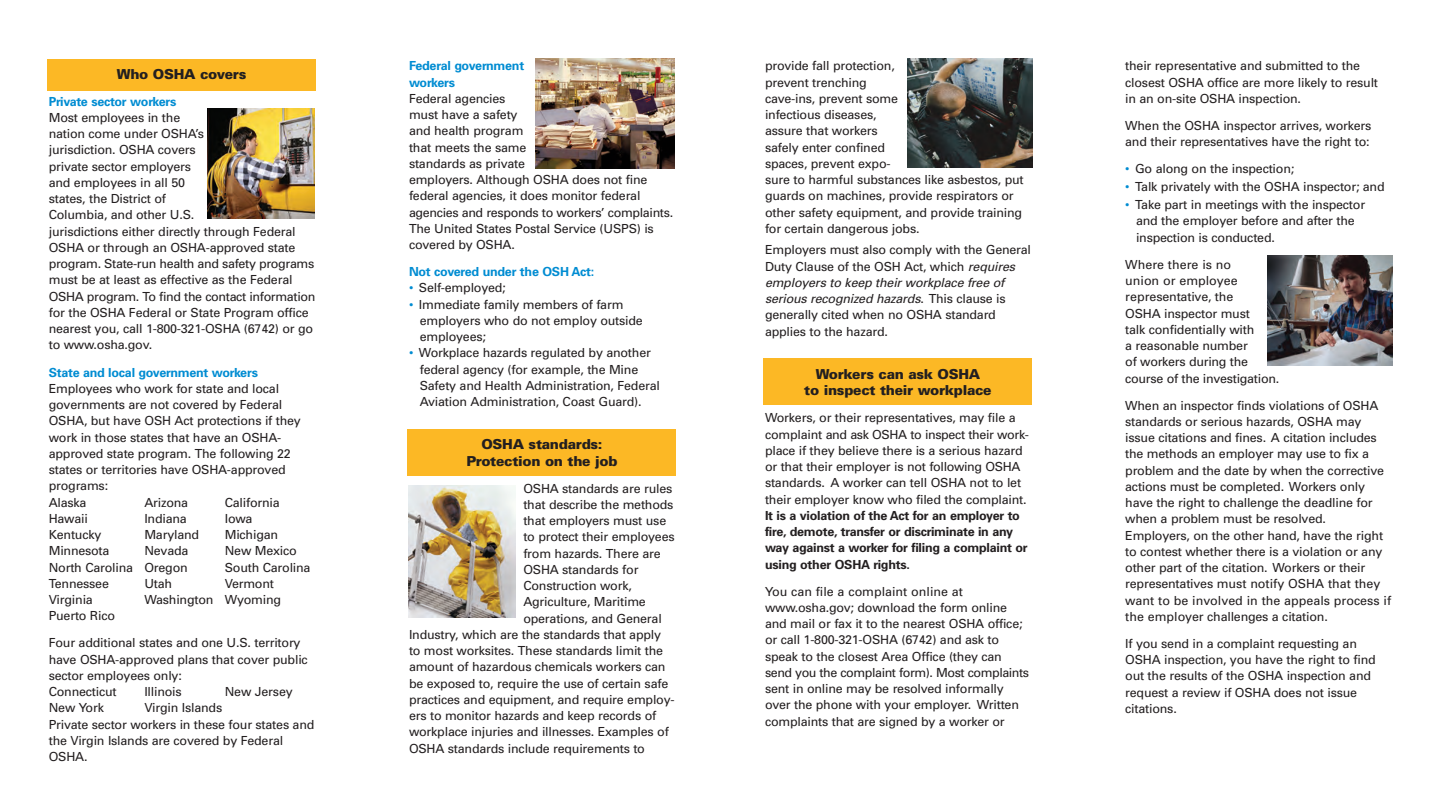
<style>
.page{position:relative;width:1440px;height:810px;background:#fff}
.page>*{position:absolute;margin:0;border:0;box-sizing:border-box;transform-origin:0 0}
.t1{font:900 13.75px/16.2px "Univers";letter-spacing:-.02em;color:#231f20;text-align:center}
.t2{font:12.5px/16.2px "Univers";letter-spacing:-.015em;color:#231f20}
.t3{font:700 12.5px/16.2px "Univers";letter-spacing:-.015em;color:#231f20}
.t4{font:700 12.5px/16.2px "Univers";letter-spacing:-.015em;color:#008cd2}
.s1{color:#008cd2}
.s2{font-style:italic}
</style>
<div class="page">
<div style="left:764px;top:358px;width:268px;height:47px;background:#fcb825"></div>
<div style="left:408px;top:429px;width:268px;height:47px;background:#fcb825"></div>
<div style="left:48px;top:59px;width:268px;height:32px;background:#fcb825"></div>
<img style="left:208px;top:109px;width:107px;height:110px">
<img style="left:535px;top:59px;width:140px;height:109px">
<img style="left:409px;top:486px;width:107px;height:131px">
<img style="left:908px;top:59px;width:124px;height:109px">
<img style="left:1268px;top:255px;width:124px;height:110px">
<p class="t1" style="left:117px;top:67px;width:131px">Who OSHA covers</p>
<p class="t4" style="left:49px;top:94px;width:129px">Private sector workers</p>
<p class="t2" style="left:49px;top:111px;width:268px">Most employees in the<br>nation come under OSHA’s<br>jurisdiction. OSHA covers<br>private sector employers<br>and employees in all 50<br>states, the District of<br>Columbia, and other U.S.<br>jurisdictions either directly through Federal OSHA or through an OSHA-approved state program. State-run health and safety programs must be at least as effective as the Federal OSHA program. To find the contact information for the OSHA Federal or State Program office nearest you, call 1-800-321-OSHA (6742) or go to www.osha.gov.</p>
<p class="t4" style="left:49px;top:365px;width:211px">State and local government workers</p>
<p class="t2" style="left:49px;top:381px;width:254px">Employees who work for state and local governments are not covered by Federal<br>OSHA, but have OSH Act protections if they work in those states that have an OSHA&shy;approved state program. The following 22 states or territories have OSHA-approved programs:<br>Alaska</p>
<p class="t2" style="left:144px;top:495px;width:45px">Arizona</p>
<p class="t2" style="left:225px;top:495px;width:57px">California</p>
<p class="t2" style="left:49px;top:511px;width:41px">Hawaii</p>
<p class="t2" style="left:144px;top:511px;width:44px">Indiana</p>
<p class="t2" style="left:225px;top:511px;width:29px">Iowa</p>
<p class="t2" style="left:49px;top:528px;width:54px">Kentucky</p>
<p class="t2" style="left:144px;top:528px;width:56px">Maryland</p>
<p class="t2" style="left:225px;top:528px;width:55px">Michigan</p>
<p class="t2" style="left:49px;top:544px;width:62px">Minnesota</p>
<p class="t2" style="left:144px;top:544px;width:46px">Nevada</p>
<p class="t2" style="left:225px;top:544px;width:74px">New Mexico</p>
<p class="t2" style="left:49px;top:560px;width:141px">North Carolina Oregon</p>
<p class="t2" style="left:225px;top:560px;width:87px">South Carolina</p>
<p class="t2" style="left:49px;top:576px;width:62px">Tennessee</p>
<p class="t2" style="left:144px;top:576px;width:29px">Utah</p>
<p class="t2" style="left:225px;top:576px;width:51px">Vermont</p>
<p class="t2" style="left:49px;top:593px;width:46px">Virginia</p>
<p class="t2" style="left:144px;top:593px;width:138px">Washington Wyoming</p>
<p class="t2" style="left:49px;top:603px;width:253px;line-height:27px">Puerto Rico<br>Four additional states and one U.S. territory</p>
<p class="t2" style="left:49px;top:652px;width:261px">have OSHA-approved plans that cover public sector employees only:<br>Connecticut</p>
<p class="t2" style="left:144px;top:685px;width:39px">Illinois</p>
<p class="t2" style="left:225px;top:685px;width:69px">New Jersey</p>
<p class="t2" style="left:49px;top:701px;width:267px;text-indent:96px">Virgin Islands<br>Private sector workers in these four states and the Virgin Islands are covered by Federal<br>OSHA.</p>
<p class="t2" style="left:49px;top:701px;width:57px">New York</p>
<p class="t4" style="left:409px;top:59px;width:117px">Federal government workers</p>
<p class="t2" style="left:409px;top:91px;width:266px">Federal agencies<br>must have a safety<br>and health program<br>that meets the same<br>standards as private<br>employers. Although OSHA does not fine federal agencies, it does monitor federal agencies and responds to workers’ complaints.<br>The United States Postal Service (USPS) is covered by OSHA.</p>
<p class="t4" style="left:409px;top:265px;width:187px">Not covered under the OSH Act:</p>
<p class="t2" style="left:409px;top:281px;width:98px"><span class="s1">•</span> Self-employed;</p>
<p class="t2" style="left:420px;top:297px;width:225px;text-indent:-11px"><span class="s1">•</span> Immediate family members of farm employers who do not employ outside employees;</p>
<p class="t2" style="left:420px;top:346px;width:242px;text-indent:-11px"><span class="s1">•</span> Workplace hazards regulated by another federal agency (for example, the Mine Safety and Health Administration, Federal Aviation Administration, Coast Guard).</p>
<p class="t1" style="left:466px;top:438px;width:153px">OSHA standards:<br>Protection on the job</p>
<p class="t2" style="left:523px;top:481px;width:151px">OSHA standards are rules</p>
<p class="t2" style="left:523px;top:497px;width:152px">that describe the methods</p>
<p class="t2" style="left:523px;top:514px;width:144px">that employers must use</p>
<p class="t2" style="left:523px;top:530px;width:153px">to protect their employees</p>
<p class="t2" style="left:523px;top:546px;width:139px">from hazards. There are</p>
<p class="t2" style="left:523px;top:562px;width:117px">OSHA standards for</p>
<p class="t2" style="left:523px;top:579px;width:110px">Construction work,</p>
<p class="t2" style="left:523px;top:595px;width:124px">Agriculture, Maritime</p>
<p class="t2" style="left:523px;top:611px;width:140px">operations, and General</p>
<p class="t2" style="left:409px;top:627px;width:254px">Industry, which are the standards that apply</p>
<p class="t2" style="left:409px;top:644px;width:256px">to most worksites. These standards limit the</p>
<p class="t2" style="left:409px;top:660px;width:258px">amount of hazardous chemicals workers can</p>
<p class="t2" style="left:409px;top:676px;width:261px">be exposed to, require the use of certain safe</p>
<p class="t2" style="left:409px;top:692px;width:267px">practices and equipment, and require employ-</p>
<p class="t2" style="left:409px;top:709px;width:249px">ers to monitor hazards and keep records of</p>
<p class="t2" style="left:409px;top:725px;width:261px">workplace injuries and illnesses. Examples of</p>
<p class="t2" style="left:409px;top:741px;width:237px">OSHA standards include requirements to</p>
<p class="t2" style="left:765px;top:59px;width:260px">provide fall protection,<br>prevent trenching<br>cave-ins, prevent some<br>infectious diseases,<br>assure that workers<br>safely enter confined<br>spaces, prevent expo-<br>sure to harmful substances like asbestos, put guards on machines, provide respirators or other safety equipment, and provide training for certain dangerous jobs.</p>
<p class="t2" style="left:765px;top:243px;width:268px">Employers must also comply with the General Duty Clause of the OSH Act, which <span class="s2">requires employers to keep their workplace free of serious recognized hazards</span>. This clause is generally cited when no OSHA standard applies to the hazard.</p>
<p class="t1" style="left:804px;top:367px;width:189px">Workers can ask OSHA<br>to inspect their workplace</p>
<p class="t2" style="left:765px;top:411px;width:266px">Workers, or their representatives, may file a complaint and ask OSHA to inspect their work&shy;place if they believe there is a serious hazard or that their employer is not following OSHA standards. A worker can tell OSHA not to let their employer know who filed the complaint.</p>
<p class="t3" style="left:765px;top:508px;width:264px">It is a violation of the Act for an employer to fire, demote, transfer or discriminate in any way against a worker for filing a complaint or using other OSHA rights.</p>
<p class="t2" style="left:765px;top:584px;width:266px">You can file a complaint online at www.osha.gov; download the form online and mail or fax it to the nearest OSHA office; or call 1-800-321-OSHA (6742) and ask to speak to the closest Area Office (they can send you the complaint form). Most complaints sent in online may be resolved informally over the phone with your employer. Written complaints that are signed by a worker or</p>
<p class="t2" style="left:1125px;top:59px;width:254px">their representative and submitted to the closest OSHA office are more likely to result in an on-site OSHA inspection.</p>
<p class="t2" style="left:1125px;top:118px;width:248px">When the OSHA inspector arrives, workers and their representatives have the right to:</p>
<p class="t2" style="left:1125px;top:162px;width:170px"><span class="s1">•</span> Go along on the inspection;</p>
<p class="t2" style="left:1125px;top:180px;width:261px"><span class="s1">•</span> Talk privately with the OSHA inspector; and</p>
<p class="t2" style="left:1136px;top:198px;width:231px;text-indent:-11px"><span class="s1">•</span> Take part in meetings with the inspector and the employer before and after the inspection is conducted.</p>
<p class="t2" style="left:1125px;top:257px;width:155px">Where there is no<br>union or employee representative, the<br>OSHA inspector must<br>talk confidentially with<br>a reasonable number<br>of workers during the course of the investigation.</p>
<p class="t2" style="left:1125px;top:398px;width:267px">When an inspector finds violations of OSHA standards or serious hazards, OSHA may issue citations and fines. A citation includes the methods an employer may use to fix a problem and the date by when the corrective actions must be completed. Workers only have the right to challenge the deadline for when a problem must be resolved.<br>Employers, on the other hand, have the right to contest whether there is a violation or any other part of the citation. Workers or their representatives must notify OSHA that they want to be involved in the appeals process if the employer challenges a citation.</p>
<p class="t2" style="left:1125px;top:636px;width:252px">If you send in a complaint requesting an OSHA inspection, you have the right to find out the results of the OSHA inspection and request a review if OSHA does not issue citations.</p>
</div>
